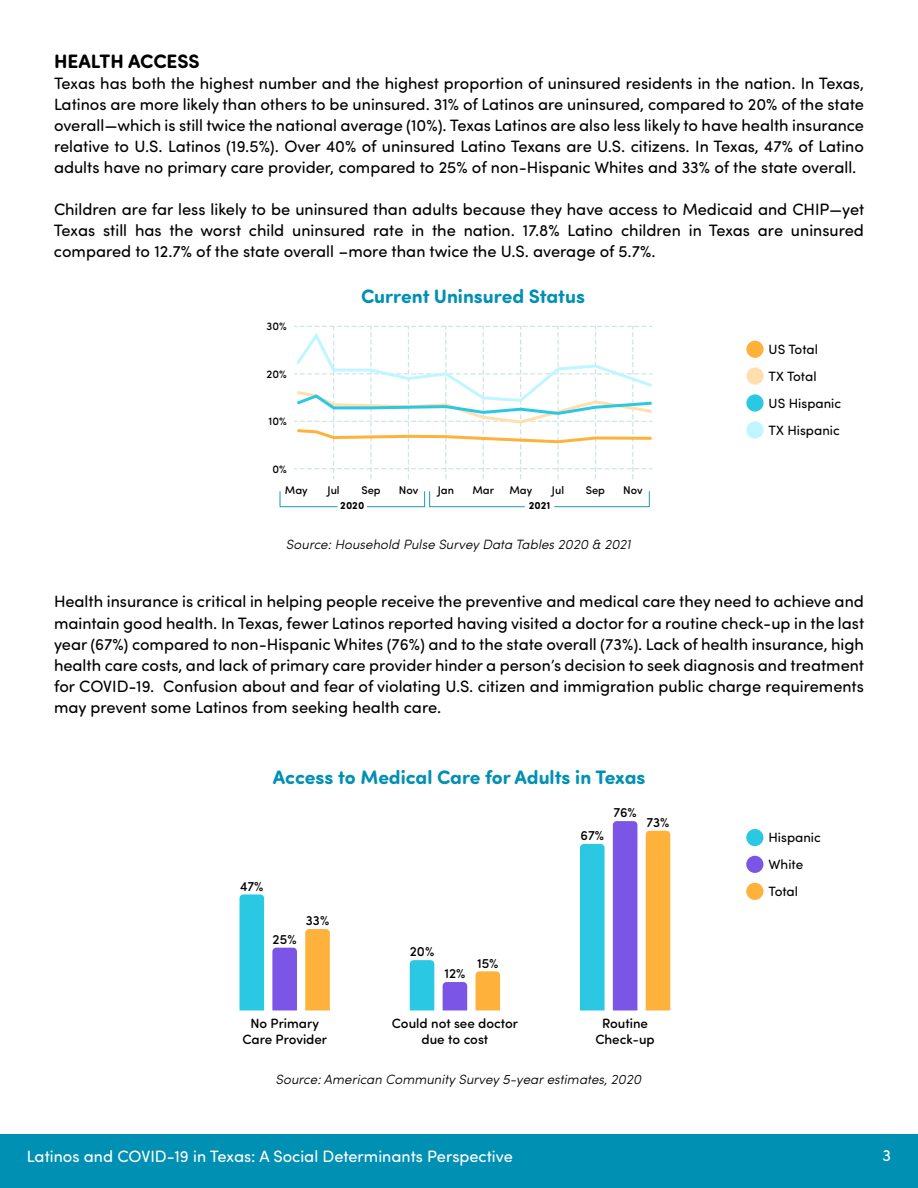
<style>
.page{position:relative;width:918px;height:1188px;background:#fff}
.page>*{position:absolute;margin:0;border:0;box-sizing:border-box;transform-origin:0 0}
.t1{font:700 19.5px "Sofia Pro Soft";color:#0090b3}
.t2{font:700 19.5px "Sofia Pro Soft";color:#000}
.t3{font:16.5px/21px "Sofia Pro Soft";color:#000;text-align:justify}
.t4{font:16.5px "Sofia Pro Soft";color:#fff}
.t5{font:italic 300 13.5px "Sofia Pro Soft";color:#000}
.t6{font:500 13.5px/16.2px "Sofia Pro Soft";color:#000;text-align:center}
.t7{font:13.5px/27px "Sofia Pro Soft";color:#000}
.t8{font:500 11.25px/21.5px "Sofia Pro Soft";color:#000}
.t9{font:700 10.5px "Sofia Pro Soft";color:#000}
</style>
<div class="page">
<svg style="left:279px;top:491px;width:59px;height:17px"></svg>
<svg style="left:367px;top:491px;width:158px;height:17px"></svg>
<svg style="left:554px;top:491px;width:96px;height:17px"></svg>
<svg style="left:294px;top:326px;width:359px;height:153px"></svg>
<div style="left:272px;top:948px;width:25px;height:62px;background:#7b56e6"></div>
<div style="left:240px;top:894px;width:24px;height:116px;background:#2ac8e3"></div>
<svg style="left:305px;top:929px;width:25px;height:81px;background:#ffb33e"></svg>
<svg style="left:443px;top:982px;width:24px;height:28px"></svg>
<svg style="left:410px;top:960px;width:24px;height:50px"></svg>
<svg style="left:475px;top:971px;width:25px;height:39px"></svg>
<div style="left:613px;top:821px;width:24px;height:189px;background:#7b56e6"></div>
<div style="left:580px;top:844px;width:25px;height:166px;background:#2ac8e3"></div>
<div style="left:646px;top:831px;width:24px;height:179px;background:#ffb23b"></div>
<div style="left:746px;top:856px;width:17px;height:17px;background:#7b56e6;border-radius:50%"></div>
<div style="left:746px;top:883px;width:17px;height:17px;background:#ffb23b;border-radius:50%"></div>
<div style="left:746px;top:829px;width:17px;height:17px;background:#2ac8e3;border-radius:50%"></div>
<div style="left:746px;top:367px;width:18px;height:18px;background:#ffdfad;border-radius:50%"></div>
<div style="left:746px;top:394px;width:18px;height:18px;background:#2ac8e3;border-radius:50%"></div>
<div style="left:746px;top:421px;width:18px;height:18px;background:#bff6ff;border-radius:50%"></div>
<div style="left:746px;top:341px;width:18px;height:17px;background:#ffb23b;border-radius:50%"></div>
<div style="left:0;top:1135px;width:918px;height:53px;background:#0090b3"></div>
<p class="t2" style="left:54px;top:47px;width:147px">HEALTH ACCESS</p>
<p class="t3" style="left:54px;top:72px;width:812px">Texas has both the highest number and the highest proportion of uninsured residents in the nation. In Texas, Latinos are more likely than others to be uninsured. 31% of Latinos are uninsured, compared to 20% of the state overall—which is still twice the national average (10%). Texas Latinos are also less likely to have health insurance relative to U.S. Latinos (19.5%). Over 40% of uninsured Latino Texans are U.S. citizens. In Texas, 47% of Latino adults have no primary care provider, compared to 25% of non-Hispanic Whites and 33% of the state overall.</p>
<p class="t3" style="left:54px;top:198px;width:812px">Children are far less likely to be uninsured than adults because they have access to Medicaid and CHIP—yet Texas still has the worst child uninsured rate in the nation. 17.8% Latino children in Texas are uninsured compared to 12.7% of the state overall –more than twice the U.S. average of 5.7%.</p>
<p class="t8" style="left:266px;top:315px;width:22px">30%</p>
<p class="t8" style="left:266px;top:362px;width:22px">20%</p>
<p class="t8" style="left:268px;top:410px;width:20px">10%</p>
<p class="t8" style="left:285px;top:457px;width:24px;text-indent:-13px">0%<br>May</p>
<p class="t1" style="left:361px;top:282px;width:226px">Current Uninsured Status</p>
<p class="t8" style="left:328px;top:479px;width:14px">Jul</p>
<p class="t8" style="left:361px;top:479px;width:21px">Sep</p>
<p class="t8" style="left:399px;top:479px;width:21px">Nov</p>
<p class="t8" style="left:438px;top:479px;width:18px">Jan</p>
<p class="t8" style="left:473px;top:479px;width:23px">Mar</p>
<p class="t8" style="left:509px;top:479px;width:24px">May</p>
<p class="t8" style="left:552px;top:479px;width:14px">Jul</p>
<p class="t8" style="left:586px;top:479px;width:21px">Sep</p>
<p class="t8" style="left:623px;top:479px;width:21px">Nov</p>
<p class="t9" style="left:340px;top:498px;width:26px">2020</p>
<p class="t9" style="left:529px;top:498px;width:23px">2021</p>
<p class="t5" style="left:286px;top:535px;width:346px">Source: Household Pulse Survey Data Tables 2020 &amp; 2021</p>
<p class="t7" style="left:769px;top:335px;width:51px">US Total</p>
<p class="t7" style="left:769px;top:362px;width:74px">TX Total<br>US Hispanic<br>TX Hispanic</p>
<p class="t3" style="left:54px;top:591px;width:812px">Health insurance is critical in helping people receive the preventive and medical care they need to achieve and maintain good health. In Texas, fewer Latinos reported having visited a doctor for a routine check-up in the last year (67%) compared to non-Hispanic Whites (76%) and to the state overall (73%). Lack of health insurance, high health care costs, and lack of primary care provider hinder a person’s decision to seek diagnosis and treatment for COVID-19. Confusion about and fear of violating U.S. citizen and immigration public charge requirements may prevent some Latinos from seeking health care.</p>
<p class="t1" style="left:273px;top:763px;width:374px">Access to Medical Care for Adults in Texas</p>
<p class="t6" style="left:240px;top:877px;width:25px">47%</p>
<p class="t6" style="left:273px;top:930px;width:25px">25%</p>
<p class="t6" style="left:306px;top:912px;width:25px">33%</p>
<p class="t6" style="left:242px;top:1014px;width:86px">No Primary<br>Care Provider</p>
<p class="t6" style="left:410px;top:943px;width:26px">20%</p>
<p class="t6" style="left:444px;top:965px;width:23px">12%</p>
<p class="t6" style="left:477px;top:954px;width:23px">15%</p>
<p class="t6" style="left:392px;top:1014px;width:128px">Could not see doctor due to cost</p>
<p class="t6" style="left:581px;top:826px;width:25px">67%</p>
<p class="t6" style="left:613px;top:804px;width:25px">76%</p>
<p class="t6" style="left:646px;top:813px;width:25px">73%</p>
<p class="t6" style="left:595px;top:1014px;width:61px">Routine<br>Check-up</p>
<p class="t5" style="left:276px;top:1070px;width:367px">Source: American Community Survey 5-year estimates, 2020</p>
<p class="t7" style="left:769px;top:823px;width:54px">Hispanic</p>
<p class="t7" style="left:769px;top:851px;width:36px">White<br>Total</p>
<p class="t4" style="left:27px;top:1146px;width:487px">Latinos and COVID-19 in Texas: A Social Determinants Perspective</p>
<p class="t4" style="left:882px;top:1144px;width:10px">3</p>
</div>
